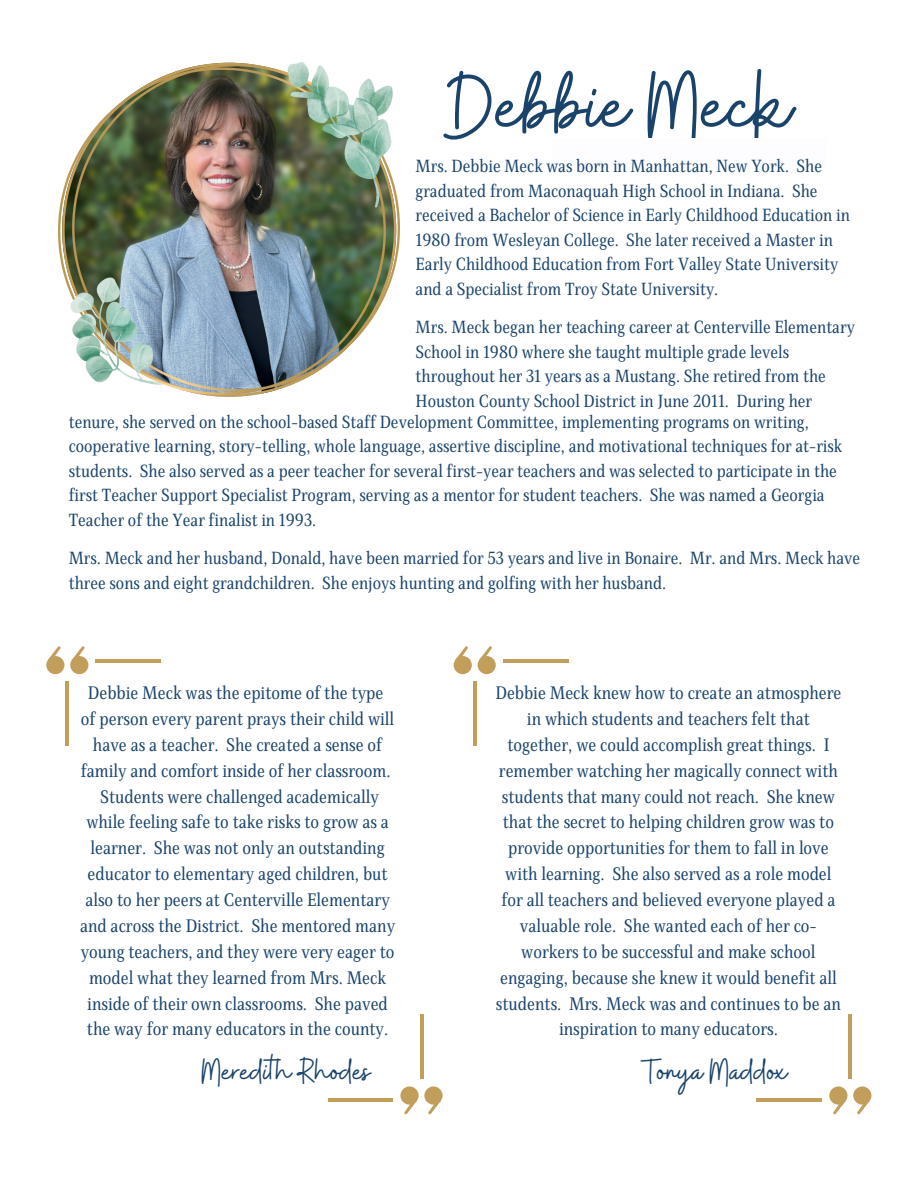
<style>
.page{position:relative;width:918px;height:1188px;background:#fff}
.page>*{position:absolute;margin:0;border:0;box-sizing:border-box;transform-origin:0 0}
.t1{font:95.7px "Buffalo";color:#1a436b}
.t2{font:35.85px "Buffalo";color:#1a436b}
.t3{font:18.45px/25.8px "Singel";color:#1a436b;text-align:center}
.t4{font:18px/24.5px "Singel";color:#1a436b}
</style>
<div class="page">
<img style="left:59px;top:63px;width:341px;height:332px">
<div style="left:70px;top:656px;width:18px;height:18px;background:#c29e5b;border-radius:50%"></div>
<svg style="left:72px;top:646px;width:13px;height:13px"></svg>
<div style="left:46px;top:656px;width:18px;height:18px;background:#c29e5b;border-radius:50%"></div>
<svg style="left:48px;top:646px;width:13px;height:14px"></svg>
<hr style="left:66px;top:682px;width:3px;height:64px;background:#c29e5b">
<hr style="left:96px;top:659px;width:65px;height:4px;background:#c29e5b">
<div style="left:400px;top:1086px;width:19px;height:19px;background:#c29e5b;border-radius:50%"></div>
<svg style="left:404px;top:1101px;width:13px;height:13px"></svg>
<div style="left:424px;top:1086px;width:19px;height:19px;background:#c29e5b;border-radius:50%"></div>
<svg style="left:428px;top:1101px;width:13px;height:13px"></svg>
<hr style="left:420px;top:1014px;width:3px;height:65px;background:#c29e5b">
<hr style="left:328px;top:1098px;width:65px;height:3px;background:#c29e5b">
<div style="left:478px;top:656px;width:18px;height:18px;background:#c29e5b;border-radius:50%"></div>
<svg style="left:479px;top:646px;width:13px;height:14px"></svg>
<div style="left:454px;top:656px;width:18px;height:18px;background:#c29e5b;border-radius:50%"></div>
<svg style="left:455px;top:646px;width:13px;height:14px"></svg>
<hr style="left:473px;top:682px;width:3px;height:64px;background:#c29e5b">
<hr style="left:503px;top:659px;width:65px;height:4px;background:#c29e5b">
<div style="left:829px;top:1086px;width:19px;height:19px;background:#c29e5b;border-radius:50%"></div>
<svg style="left:833px;top:1101px;width:13px;height:13px"></svg>
<div style="left:853px;top:1086px;width:18px;height:19px;background:#c29e5b;border-radius:50%"></div>
<svg style="left:857px;top:1101px;width:13px;height:13px"></svg>
<hr style="left:849px;top:1014px;width:3px;height:65px;background:#c29e5b">
<hr style="left:757px;top:1098px;width:65px;height:3px;background:#c29e5b">
<h1 class="t1" style="left:447px;top:44px;width:346px">Debbie Meck</h1>
<p class="t4" style="left:416px;top:155px;width:436px">Mrs. Debbie Meck was born in Manhattan, New York. She graduated from Maconaquah High School in Indiana. She received a Bachelor of Science in Early Childhood Education in 1980 from Wesleyan College. She later received a Master in Early Childhood Education from Fort Valley State University and a Specialist from Troy State University.</p>
<p class="t4" style="left:416px;top:316px;width:441px">Mrs. Meck began her teaching career at Centerville Elementary School in 1980 where she taught multiple grade levels throughout her 31 years as a Mustang. She retired from the Houston County School District in June 2011. During her</p>
<p class="t4" style="left:69px;top:410px;width:775px">tenure, she served on the school-based Staff Development Committee, implementing programs on writing, cooperative learning, story-telling, whole language, assertive discipline, and motivational techniques for at-risk students. She also served as a peer teacher for several first-year teachers and was selected to participate in the first Teacher Support Specialist Program, serving as a mentor for student teachers. She was named a Georgia Teacher of the Year finalist in 1993.</p>
<p class="t4" style="left:69px;top:546px;width:793px">Mrs. Meck and her husband, Donald, have been married for 53 years and live in Bonaire. Mr. and Mrs. Meck have three sons and eight grandchildren. She enjoys hunting and golfing with her husband.</p>
<p class="t3" style="left:80px;top:680px;width:317px">Debbie Meck was the epitome of the type<br>of person every parent prays their child will have as a teacher. She created a sense of family and comfort inside of her classroom.<br>Students were challenged academically while feeling safe to take risks to grow as a learner. She was not only an outstanding educator to elementary aged children, but also to her peers at Centerville Elementary and across the District. She mentored many young teachers, and they were very eager to model what they learned from Mrs. Meck inside of their own classrooms. She paved the way for many educators in the county.</p>
<h2 class="t2" style="left:202px;top:1049px;width:170px">Meredith Rhodes</h2>
<p class="t3" style="left:495px;top:680px;width:348px">Debbie Meck knew how to create an atmosphere in which students and teachers felt that together, we could accomplish great things. I remember watching her magically connect with students that many could not reach. She knew that the secret to helping children grow was to provide opportunities for them to fall in love with learning. She also served as a role model for all teachers and believed everyone played a valuable role. She wanted each of her co&shy;workers to be successful and make school engaging, because she knew it would benefit all students. Mrs. Meck was and continues to be an inspiration to many educators.</p>
<h2 class="t2" style="left:642px;top:1049px;width:146px">Tonya Maddox</h2>
</div>
